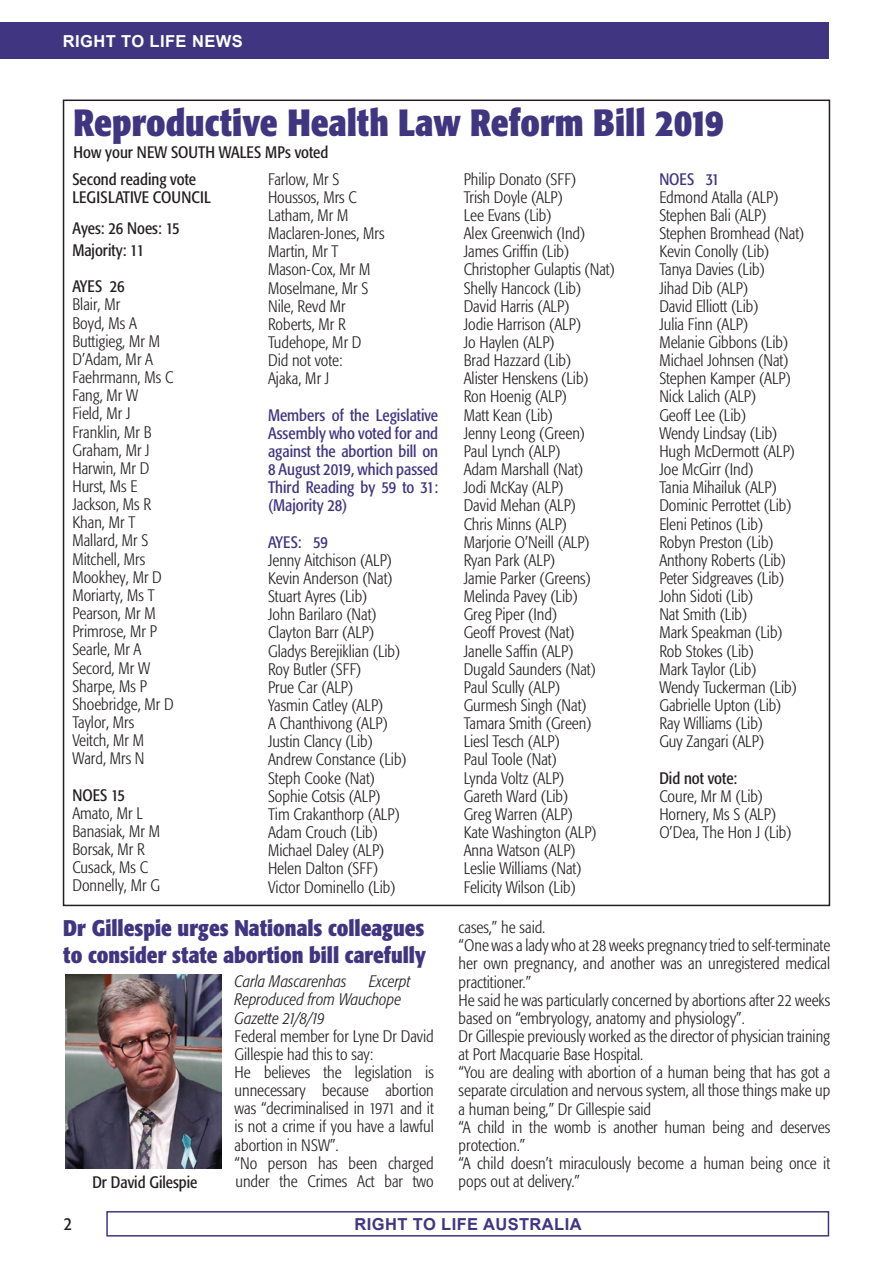
<style>
.page{position:relative;width:893px;height:1263px;background:#fff}
.page>*{position:absolute;margin:0;border:0;box-sizing:border-box;transform-origin:0 0}
.t1{font:700 condensed 37.5px "Formata";color:#403580}
.t2{font:700 condensed 22.5px/27px "Formata";color:#403580}
.t3{font:condensed 18px "Formata";color:#231f20}
.t4{font:300 condensed 16.5px/18.1px "Formata";color:#231f20}
.t5{font:condensed 16.5px/18.1px "Formata";color:#403580;text-align:justify}
.t6{font:condensed 16.5px/18.1px "Formata";color:#231f20}
.t7{font:italic 300 condensed 16.5px/18.1px "Formata";color:#231f20}
.t8{font:700 16.5px "Arial";letter-spacing:.025em;color:#403580}
.t9{font:700 16.5px "Arial";letter-spacing:.025em;color:#fff}
</style>
<div class="page">
<img style="left:66px;top:975px;width:156px;height:193px">
<div style="left:106px;top:1211px;width:723px;height:25px;border:2px solid #403580"></div>
<div style="left:0;top:22px;width:828px;height:36px;background:#403580"></div>
<p class="t9" style="left:63px;top:30px;width:181px">RIGHT TO LIFE NEWS</p>
<h1 class="t1" style="left:73px;top:99px;width:652px">Reproductive Health Law Reform Bill 2019</h1>
<p class="t6" style="left:73px;top:144px;width:256px">How your NEW SOUTH WALES MPs voted</p>
<p class="t6" style="left:72px;top:170px;width:140px">Second reading vote<br>LEGISLATIVE COUNCIL</p>
<p class="t6" style="left:72px;top:217px;width:109px;line-height:22.5px">Ayes: 26 Noes: 15<br>Majority: 11</p>
<p class="t6" style="left:72px;top:278px;width:54px">AYES 26</p>
<p class="t4" style="left:72px;top:296px;width:103px">Blair, Mr<br>Boyd, Ms A<br>Buttigieg, Mr M<br>D’Adam, Mr A<br>Faehrmann, Ms C<br>Fang, Mr W<br>Field, Mr J<br>Franklin, Mr B<br>Graham, Mr J<br>Harwin, Mr D<br>Hurst, Ms E<br>Jackson, Ms R<br>Khan, Mr T<br>Mallard, Mr S<br>Mitchell, Mrs<br>Mookhey, Mr D<br>Moriarty, Ms T<br>Pearson, Mr M<br>Primrose, Mr P<br>Searle, Mr A<br>Secord, Mr W<br>Sharpe, Ms P<br>Shoebridge, Mr D<br>Taylor, Mrs<br>Veitch, Mr M<br>Ward, Mrs N</p>
<p class="t6" style="left:72px;top:786px;width:54px">NOES 15</p>
<p class="t4" style="left:72px;top:804px;width:89px">Amato, Mr L<br>Banasiak, Mr M<br>Borsak, Mr R<br>Cusack, Ms C<br>Donnelly, Mr G</p>
<p class="t4" style="left:268px;top:170px;width:118px">Farlow, Mr S<br>Houssos, Mrs C<br>Latham, Mr M<br>Maclaren-Jones, Mrs<br>Martin, Mr T<br>Mason-Cox, Mr M<br>Moselmane, Mr S<br>Nile, Revd Mr<br>Roberts, Mr R<br>Tudehope, Mr D<br>Did not vote:<br>Ajaka, Mr J</p>
<p class="t5" style="left:268px;top:406px;width:172px">Members of the Legislative Assembly who voted for and against the abortion bill on 8 August 2019, which passed Third Reading by 59 to 31: (Majority 28)</p>
<p class="t5" style="left:268px;top:533px;width:61px">AYES: 59</p>
<p class="t4" style="left:268px;top:551px;width:140px">Jenny Aitchison (ALP)<br>Kevin Anderson (Nat)<br>Stuart Ayres (Lib)<br>John Barilaro (Nat)<br>Clayton Barr (ALP)<br>Gladys Berejiklian (Lib)<br>Roy Butler (SFF)<br>Prue Car (ALP)<br>Yasmin Catley (ALP)<br>A Chanthivong (ALP)<br>Justin Clancy (Lib)<br>Andrew Constance (Lib)<br>Steph Cooke (Nat)<br>Sophie Cotsis (ALP)<br>Tim Crakanthorp (ALP)<br>Adam Crouch (Lib)<br>Michael Daley (ALP)<br>Helen Dalton (SFF)<br>Victor Dominello (Lib)</p>
<p class="t4" style="left:464px;top:170px;width:153px">Philip Donato (SFF)<br>Trish Doyle (ALP)<br>Lee Evans (Lib)<br>Alex Greenwich (Ind)<br>James Griffin (Lib)<br>Christopher Gulaptis (Nat)<br>Shelly Hancock (Lib)<br>David Harris (ALP)<br>Jodie Harrison (ALP)<br>Jo Haylen (ALP)<br>Brad Hazzard (Lib)<br>Alister Henskens (Lib)<br>Ron Hoenig (ALP)<br>Matt Kean (Lib)<br>Jenny Leong (Green)<br>Paul Lynch (ALP)<br>Adam Marshall (Nat)<br>Jodi McKay (ALP)<br>David Mehan (ALP)<br>Chris Minns (ALP)<br>Marjorie O’Neill (ALP)<br>Ryan Park (ALP)<br>Jamie Parker (Greens)<br>Melinda Pavey (Lib)<br>Greg Piper (Ind)<br>Geoff Provest (Nat)<br>Janelle Saffin (ALP)<br>Dugald Saunders (Nat)<br>Paul Scully (ALP)<br>Gurmesh Singh (Nat)<br>Tamara Smith (Green)<br>Liesl Tesch (ALP)<br>Paul Toole (Nat)<br>Lynda Voltz (ALP)<br>Gareth Ward (Lib)<br>Greg Warren (ALP)<br>Kate Washington (ALP)<br>Anna Watson (ALP)<br>Leslie Williams (Nat)<br>Felicity Wilson (Lib)</p>
<p class="t5" style="left:659px;top:170px;width:62px">NOES 31</p>
<p class="t4" style="left:659px;top:188px;width:147px">Edmond Atalla (ALP)<br>Stephen Bali (ALP)<br>Stephen Bromhead (Nat)<br>Kevin Conolly (Lib)<br>Tanya Davies (Lib)<br>Jihad Dib (ALP)<br>David Elliott (Lib)<br>Julia Finn (ALP)<br>Melanie Gibbons (Lib)<br>Michael Johnsen (Nat)<br>Stephen Kamper (ALP)<br>Nick Lalich (ALP)<br>Geoff Lee (Lib)<br>Wendy Lindsay (Lib)<br>Hugh McDermott (ALP)<br>Joe McGirr (Ind)<br>Tania Mihailuk (ALP)<br>Dominic Perrottet (Lib)<br>Eleni Petinos (Lib)<br>Robyn Preston (Lib)<br>Anthony Roberts (Lib)<br>Peter Sidgreaves (Lib)<br>John Sidoti (Lib)<br>Nat Smith (Lib)<br>Mark Speakman (Lib)<br>Rob Stokes (Lib)<br>Mark Taylor (Lib)<br>Wendy Tuckerman (Lib)<br>Gabrielle Upton (Lib)<br>Ray Williams (Lib)<br>Guy Zangari (ALP)</p>
<p class="t6" style="left:659px;top:769px;width:79px">Did not vote:</p>
<p class="t4" style="left:659px;top:787px;width:134px">Coure, Mr M (Lib)<br>Hornery, Ms S (ALP)<br>O’Dea, The Hon J (Lib)</p>
<h2 class="t2" style="left:63px;top:915px;width:364px">Dr Gillespie urges Nationals colleagues to consider state abortion bill carefully</h2>
<p class="t4" style="left:459px;top:918px;width:373px">cases,” he said.<br>“One was a lady who at 28 weeks pregnancy tried to self-terminate her own pregnancy, and another was an unregistered medical practitioner.”<br>He said he was particularly concerned by abortions after 22 weeks based on “embryology, anatomy and physiology”.<br>Dr Gillespie previously worked as the director of physician training at Port Macquarie Base Hospital.<br>“You are dealing with abortion of a human being that has got a separate circulation and nervous system, all those things make up a human being,” Dr Gillespie said<br>“A child in the womb is another human being and deserves protection.”<br>“A child doesn’t miraculously become a human being once it</p>
<p class="t6" style="left:92px;top:1173px;width:107px">Dr David Gilespie</p>
<p class="t4" style="left:459px;top:1172px;width:123px">pops out at delivery.”</p>
<p class="t8" style="left:354px;top:1213px;width:229px">RIGHT TO LIFE AUSTRALIA</p>
<p class="t7" style="left:235px;top:973px;width:114px">Carla Mascarenhas</p>
<p class="t7" style="left:235px;top:973px;width:177px;text-indent:135px">Excerpt<br>Reproduced from Wauchope<br>Gazette 21/8/19</p>
<p class="t4" style="left:235px;top:1027px;width:201px">Federal member for Lyne Dr David<br>Gillespie had this to say:<br>He believes the legislation is unnecessary because abortion was “decriminalised in 1971 and it is not a crime if you have a lawful abortion in NSW”.<br>“No person has been charged under the Crimes Act bar two</p>
<p class="t3" style="left:64px;top:1213px;width:10px">2</p>
</div>
